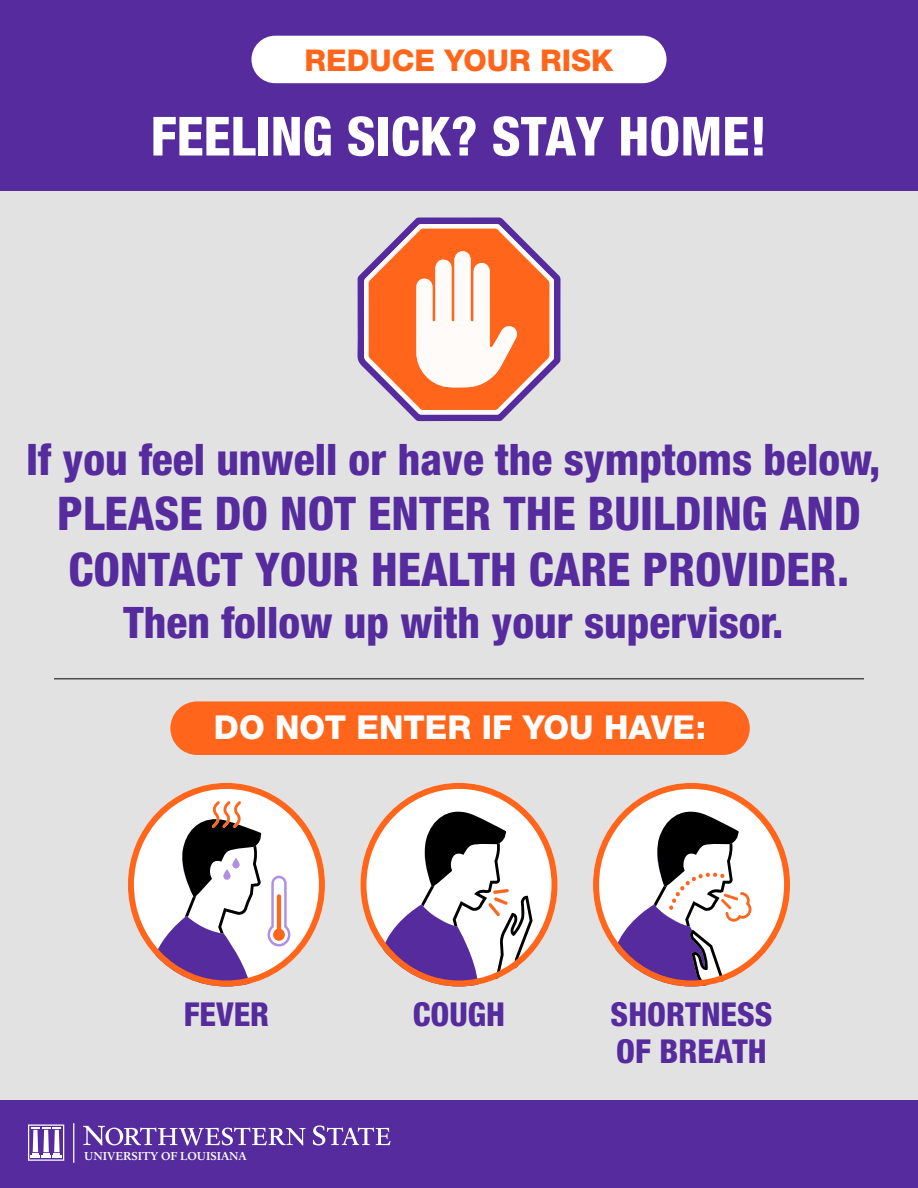
<style>
.page{position:relative;width:918px;height:1188px;background:#e2e2e2}
.page>*{position:absolute;margin:0;border:0;box-sizing:border-box;transform-origin:0 0}
.t1{font:800 condensed 54px "Helvetica Neue LT Std";color:#fff}
.t2{font:800 condensed 46.5px/55.8px "Helvetica Neue LT Std";color:#552b9d}
.t3{font:800 condensed 43.5px "Helvetica Neue LT Std";color:#552b9d}
.t4{font:800 condensed 33px/37.5px "Helvetica Neue LT Std";color:#552b9d}
.t5{font:800 33px "Helvetica Neue LT Std";color:#fff}
.t6{font:800 30px "Helvetica Neue LT Std";color:#ff661c}
.t7{font:700 11.25px "Rawlinson Two";color:#fff}
</style>
<div class="page">
<div style="left:0;top:0;width:918px;height:190px;background:#552b9d"></div>
<div style="left:251px;top:36px;width:416px;height:47px;background:#fff;border-radius:24px"></div>
<svg style="left:357px;top:217px;width:203px;height:204px"></svg>
<hr style="left:54px;top:678px;width:810px;height:2px;background:#4d4d4d">
<div style="left:170px;top:701px;width:580px;height:54px;background:#ff661c"></div>
<svg style="left:593px;top:783px;width:197px;height:203px"></svg>
<svg style="left:360px;top:783px;width:198px;height:203px"></svg>
<svg style="left:128px;top:783px;width:197px;height:203px"></svg>
<div style="left:0;top:1100px;width:918px;height:88px;background:#552b9d"></div>
<svg style="left:28px;top:1124px;width:37px;height:37px"></svg>
<svg style="left:83px;top:1126px;width:223px;height:19px"></svg>
<svg style="left:313px;top:1125px;width:78px;height:20px"></svg>
<hr style="left:73px;top:1123px;width:1px;height:40px;background:#fff">
<p class="t6" style="left:305px;top:42px;width:310px">REDUCE YOUR RISK</p>
<p class="t1" style="left:151px;top:103px;width:618px">FEELING SICK? STAY HOME!</p>
<p class="t3" style="left:26px;top:432px;width:856px">If you feel unwell or have the symptoms below,</p>
<p class="t2" style="left:57px;top:485px;width:805px">PLEASE DO NOT ENTER THE BUILDING AND<br>CONTACT YOUR HEALTH CARE PROVIDER.</p>
<p class="t3" style="left:123px;top:596px;width:662px">Then follow up with your supervisor.</p>
<p class="t5" style="left:214px;top:708px;width:494px">DO NOT ENTER IF YOU HAVE:</p>
<p class="t4" style="left:184px;top:995px;width:87px">FEVER</p>
<p class="t4" style="left:611px;top:995px;width:163px">SHORTNESS<br>OF BREATH</p>
<p class="t4" style="left:413px;top:995px;width:94px">COUGH</p>
<p class="t7" style="left:84px;top:1149px;width:164px">UNIVERSITY OF LOUISIANA</p>
</div>
